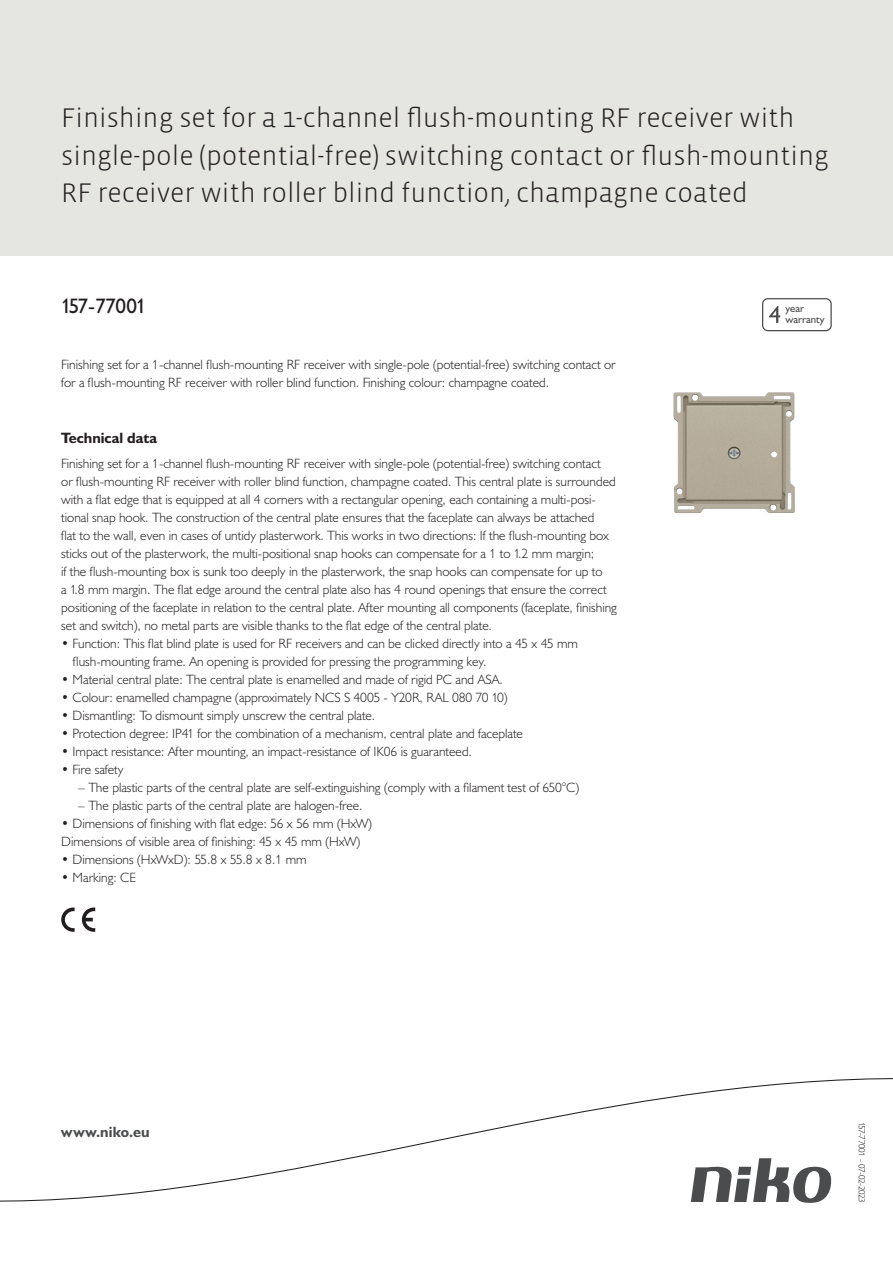
<style>
.page{position:relative;width:893px;height:1263px;background:#fff}
.page>*{position:absolute;margin:0;border:0;box-sizing:border-box;transform-origin:0 0}
.Title_datasheets{font:300 27.6px/37.7px "Vista Sans";color:#231f20}
.Article_number{font:21px "Humanist 521 BT";letter-spacing:-.035em;color:#231f20}
.Titles_parts{font:700 15px "Humanist 521 BT";color:#231f20}
.titel_afbeelding{font:700 15px "Humanist 521 BT";letter-spacing:.005em;color:#4b4c4d}
.Platte_tekst_CAB{font:300 13.5px/18px "Humanist 521 BT";color:#231f20}
.USP_Bullets{font:300 13.5px/18px "Humanist 521 BT";color:#231f20}
.USP_Bullets_level_2{font:300 13.5px "Humanist 521 BT";color:#231f20}
.t1{font:10.8px/10.8px "Humanist 521 BT";color:#4b4c4d}
.Revision{font:300 9px "Humanist 521 BT";letter-spacing:-.05em;color:#231f20}
</style>
<div class="page">
<div style="left:0;top:0;width:893px;height:255px;background:#e6e6e0"></div>
<svg style="left:82px;top:907px;width:13px;height:25px"></svg>
<svg style="left:61px;top:907px;width:14px;height:25px"></svg>
<svg style="left:762px;top:298px;width:70px;height:33px"></svg>
<svg style="left:0;top:1078px;width:893px;height:125px"></svg>
<img style="left:673px;top:392px;width:122px;height:121px">
<p class="Title_datasheets" style="left:61px;top:100px;width:769px">Finishing set for a 1-channel flush-mounting RF receiver with single-pole (potential-free) switching contact or flush-mounting<br>RF receiver with roller blind function, champagne coated</p>
<p class="Article_number" style="left:61px;top:293px;width:87px">157-77001</p>
<p class="Platte_tekst_CAB" style="left:61px;top:355px;width:556px">Finishing set for a 1-channel flush-mounting RF receiver with single-pole (potential-free) switching contact or for a flush-mounting RF receiver with roller blind function. Finishing colour: champagne coated.</p>
<p class="Titles_parts" style="left:61px;top:429px;width:98px">Technical data</p>
<p class="Platte_tekst_CAB" style="left:61px;top:454px;width:557px">Finishing set for a 1-channel flush-mounting RF receiver with single-pole (potential-free) switching contact<br>or flush-mounting RF receiver with roller blind function, champagne coated. This central plate is surrounded with a flat edge that is equipped at all 4 corners with a rectangular opening, each containing a multi-posi&shy;tional snap hook. The construction of the central plate ensures that the faceplate can always be attached<br>flat to the wall, even in cases of untidy plasterwork. This works in two directions: If the flush-mounting box sticks out of the plasterwork, the multi-positional snap hooks can compensate for a 1 to 1.2 mm margin;<br>if the flush-mounting box is sunk too deeply in the plasterwork, the snap hooks can compensate for up to<br>a 1.8 mm margin. The flat edge around the central plate also has 4 round openings that ensure the correct positioning of the faceplate in relation to the central plate. After mounting all components (faceplate, finishing set and switch), no metal parts are visible thanks to the flat edge of the central plate.</p>
<p class="USP_Bullets" style="left:73px;top:634px;width:506px;text-indent:-12px">• Function: This flat blind plate is used for RF receivers and can be clicked directly into a 45 x 45 mm flush-mounting frame. An opening is provided for pressing the programming key.</p>
<p class="USP_Bullets" style="left:61px;top:670px;width:443px">• Material central plate: The central plate is enamelled and made of rigid PC and ASA.</p>
<p class="USP_Bullets" style="left:61px;top:688px;width:448px">• Colour: enamelled champagne (approximately NCS S 4005 - Y20R, RAL 080 70 10)</p>
<p class="USP_Bullets" style="left:61px;top:706px;width:315px">• Dismantling: To dismount simply unscrew the central plate.</p>
<p class="USP_Bullets" style="left:61px;top:724px;width:463px">• Protection degree: IP41 for the combination of a mechanism, central plate and faceplate</p>
<p class="USP_Bullets" style="left:61px;top:742px;width:412px">• Impact resistance: After mounting, an impact-resistance of IK06 is guaranteed.</p>
<p class="USP_Bullets" style="left:61px;top:760px;width:64px">• Fire safety</p>
<p class="USP_Bullets_level_2" style="left:78px;top:779px;width:502px">– The plastic parts of the central plate are self-extinguishing (comply with a filament test of 650°C)</p>
<p class="USP_Bullets_level_2" style="left:78px;top:797px;width:286px">– The plastic parts of the central plate are halogen-free.</p>
<p class="USP_Bullets" style="left:61px;top:814px;width:312px">• Dimensions of finishing with flat edge: 56 x 56 mm (HxW)</p>
<p class="USP_Bullets" style="left:61px;top:832px;width:301px">Dimensions of visible area of finishing: 45 x 45 mm (HxW)</p>
<p class="USP_Bullets" style="left:61px;top:850px;width:247px">• Dimensions (HxWxD): 55.8 x 55.8 x 8.1 mm</p>
<p class="USP_Bullets" style="left:61px;top:868px;width:76px">• Marking: CE</p>
<p class="t1" style="left:785px;top:303px;width:41px">year warranty</p>
<p class="titel_afbeelding" style="left:61px;top:1122px;width:90px">www.niko.eu</p>
<p class="Revision" style="left:868px;top:1122px;width:82px;rotate:90deg">157-77001 - 07-02-2023</p>
</div>
